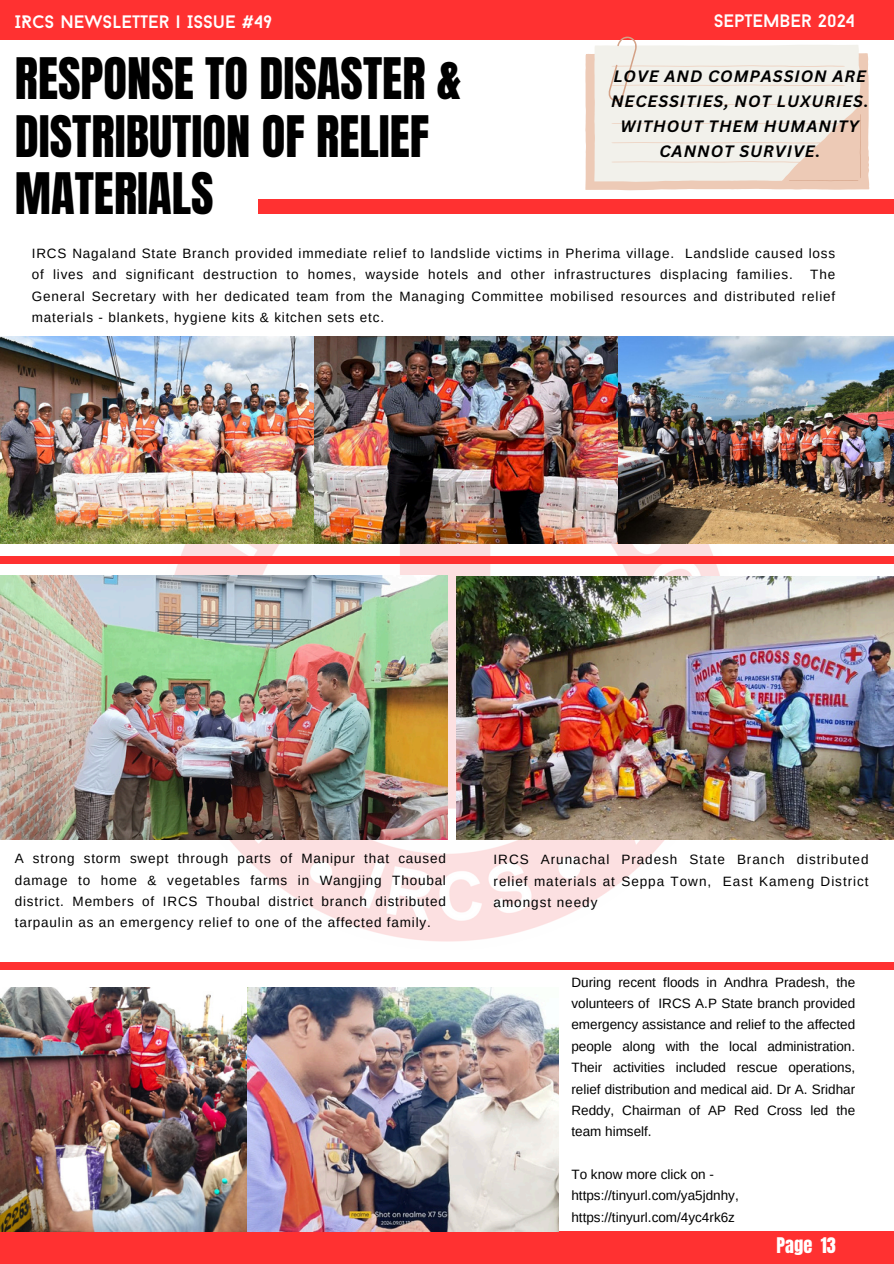
<style>
.page{position:relative;width:894px;height:1264px;background:#fff}
.page>*{position:absolute;margin:0;border:0;box-sizing:border-box;transform-origin:0 0}
.t1{font:48.6px/57.3px "Anton";color:#000}
.t2{font:18.3px "Anton";color:#fff}
.t3{font:18px "Baron Neue";color:#fff}
.t4{font:italic 700 16.05px/25px "Canva Sans";letter-spacing:.06em;color:#000;text-align:center}
.t5{font:13.5px/21.3px "Arimo";letter-spacing:.06em;color:#000;text-align:justify}
.t6{font:13.5px/21.3px "Arimo";color:#000}
</style>
<div class="page">
<div style="left:258px;top:199px;width:635px;height:15px;background:#ff3131"></div>
<div style="left:0;top:0;width:893px;height:39px;background:#ff3131"></div>
<img style="left:154px;top:544px;width:585px;height:398px">
<div style="left:0;top:555px;width:893px;height:8px;background:#ff3131"></div>
<div style="left:0;top:1230px;width:893px;height:33px;background:#ff3131"></div>
<div style="left:0;top:961px;width:893px;height:8px;background:#ff3131"></div>
<svg style="left:585px;top:36px;width:284px;height:154px;background:#f1e4dc"></svg>
<img style="left:0;top:576px;width:447px;height:263px">
<img style="left:0;top:987px;width:558px;height:243px">
<img style="left:0;top:337px;width:893px;height:207px">
<img style="left:456px;top:577px;width:437px;height:262px">
<p class="t3" style="left:15px;top:15px;width:259px">IRCS NEWSLETTER | ISSUE #49</p>
<p class="t3" style="left:713px;top:13px;width:143px">SEPTEMBER 2024</p>
<p class="t1" style="left:15px;top:51px;width:448px">RESPONSE TO DISASTER &amp;<br>DISTRIBUTION OF RELIEF<br>MATERIALS</p>
<p class="t4" style="left:611px;top:63px;width:259px">LOVE AND COMPASSION ARE<br>NECESSITIES, NOT LUXURIES.<br>WITHOUT THEM HUMANITY<br>CANNOT SURVIVE.</p>
<p class="t5" style="left:32px;top:243px;width:804px">IRCS Nagaland State Branch provided immediate relief to landslide victims in Pherima village. Landslide caused loss of lives and significant destruction to homes, wayside hotels and other infrastructures displacing families.</p>
<p class="t5" style="left:32px;top:264px;width:804px;text-indent:778px">The General Secretary with her dedicated team from the Managing Committee mobilised resources and distributed relief materials - blankets, hygiene kits &amp; kitchen sets etc.</p>
<p class="t5" style="left:15px;top:847px;width:432px">A strong storm swept through parts of Manipur that caused damage to home &amp; vegetables farms in Wangjing Thoubal district. Members of IRCS Thoubal district branch distributed tarpaulin as an emergency relief to one of the affected family.</p>
<p class="t5" style="left:493px;top:849px;width:376px">IRCS Arunachal Pradesh State Branch distributed relief materials at Seppa Town, East Kameng District amongst needy</p>
<p class="t5" style="left:571px;top:971px;width:285px">During recent floods in Andhra Pradesh, the volunteers of IRCS A.P State branch provided emergency assistance and relief to the affected people along with the local administration.<br>Their activities included rescue operations, relief distribution and medical aid. Dr A. Sridhar Reddy, Chairman of AP Red Cross led the team himself.</p>
<p class="t6" style="left:571px;top:1163px;width:144px">To know more click on -</p>
<p class="t6" style="left:571px;top:1185px;width:169px">https://tinyurl.com/ya5jdnhy, https://tinyurl.com/4yc4rk6z</p>
<p class="t2" style="left:776px;top:1231px;width:61px">Page 13</p>
</div>
